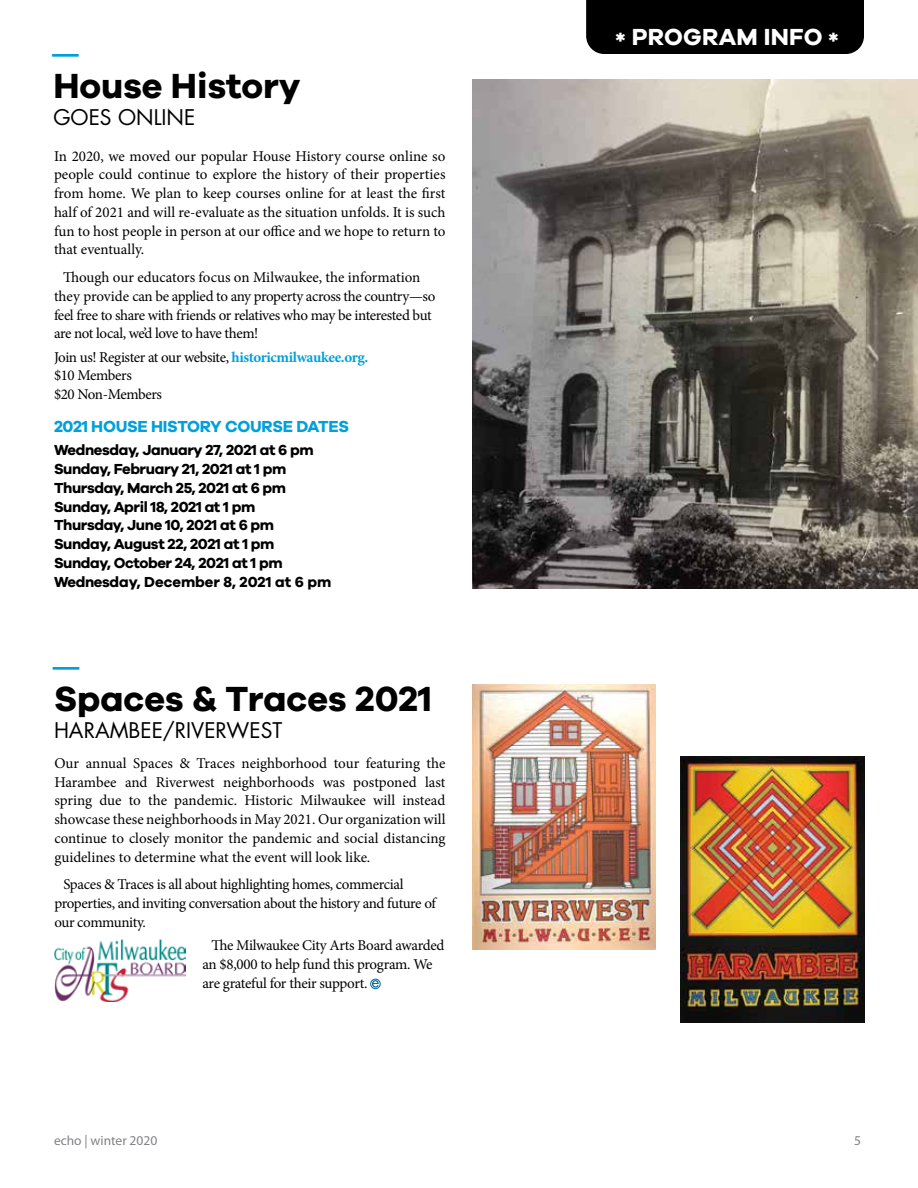
<style>
.page{position:relative;width:918px;height:1188px;background:#fff}
.page>*{position:absolute;margin:0;border:0;box-sizing:border-box;transform-origin:0 0}
.t1{font:700 36px "Galano Grotesque DEMO";color:#000}
.t2{font:36px "Futura";color:#00a0dc}
.t3{font:700 24px "Galano Grotesque DEMO";letter-spacing:.01em;color:#fff}
.t4{font:21px "Futura";color:#000}
.t5{font:700 16.5px "Galano Grotesque DEMO";letter-spacing:-.015em;color:#00a0dc}
.t6{font:15px/18.8px "Minion Pro";letter-spacing:-.02em;color:#000}
.t7{font:700 15px/18.8px "Galano Grotesque DEMO";letter-spacing:-.025em;color:#000}
.t8{font:13.5px "Myriad Pro";color:#808285}
.s1{font-weight:700;color:#00a0dc}
</style>
<div class="page">
<div style="left:586px;top:0;width:278px;height:54px;background:#000"></div>
<img style="left:473px;top:684px;width:182px;height:265px">
<img style="left:473px;top:79px;width:445px;height:509px">
<img style="left:680px;top:757px;width:185px;height:266px">
<svg style="left:372px;top:981px;width:7px;height:6px"></svg>
<div style="left:370px;top:979px;width:11px;height:10px;border:1px solid #00689e;border-radius:50%"></div>
<img style="left:54px;top:940px;width:131px;height:61px">
<h1 class="t2" style="left:47px;top:28px;width:37px">—</h1>
<h1 class="t1" style="left:53px;top:71px;width:249px">House History</h1>
<h3 class="t4" style="left:53px;top:104px;width:143px">GOES ONLINE</h3>
<p class="t6" style="left:54px;top:147px;width:393px;text-align:justify">In 2020, we moved our popular House History course online so people could continue to explore the history of their properties from home. We plan to keep courses online for at least the first half of 2021 and will re-evaluate as the situation unfolds. It is such fun to host people in person at our office and we hope to return to that eventually.</p>
<p class="t6" style="left:54px;top:268px;width:383px;text-indent:9px">Though our educators focus on Milwaukee, the information they provide can be applied to any property across the country—so feel free to share with friends or relatives who may be interested but are not local, we’d love to have them!</p>
<p class="t6" style="left:54px;top:348px;width:316px">Join us! Register at our website, <span class="s1">historicmilwaukee.org. </span>$10 Members<br>$20 Non-Members</p>
<p class="t5" style="left:54px;top:419px;width:297px">2021 HOUSE HISTORY COURSE DATES</p>
<p class="t7" style="left:54px;top:442px;width:279px">Wednesday, January 27, 2021 at 6 pm<br>Sunday, February 21, 2021 at 1 pm<br>Thursday, March 25, 2021 at 6 pm<br>Sunday, April 18, 2021 at 1 pm<br>Thursday, June 10, 2021 at 6 pm<br>Sunday, August 22, 2021 at 1 pm<br>Sunday, October 24, 2021 at 1 pm<br>Wednesday, December 8, 2021 at 6 pm</p>
<h1 class="t2" style="left:48px;top:641px;width:37px">—</h1>
<h1 class="t1" style="left:54px;top:684px;width:380px">Spaces &amp; Traces 2021</h1>
<h3 class="t4" style="left:54px;top:717px;width:230px">HARAMBEE/RIVERWEST</h3>
<p class="t6" style="left:54px;top:754px;width:393px;text-align:justify">Our annual Spaces &amp; Traces neighborhood tour featuring the Harambee and Riverwest neighborhoods was postponed last spring due to the pandemic. Historic Milwaukee will instead showcase these neighborhoods in May 2021. Our organization will continue to closely monitor the pandemic and social distancing guidelines to determine what the event will look like.</p>
<p class="t6" style="left:54px;top:875px;width:383px;text-indent:9px">Spaces &amp; Traces is all about highlighting homes, commercial properties, and inviting conversation about the history and future of our community.</p>
<p class="t6" style="left:202px;top:936px;width:244px;text-indent:9px">The Milwaukee City Arts Board awarded an $8,000 to help fund this program. We are grateful for their support.</p>
<h2 class="t3" style="left:615px;top:27px;width:225px">* PROGRAM INFO *</h2>
<p class="t8" style="left:54px;top:1132px;width:105px">echo | winter 2020</p>
<p class="t8" style="left:854px;top:1132px;width:8px">5</p>
</div>
